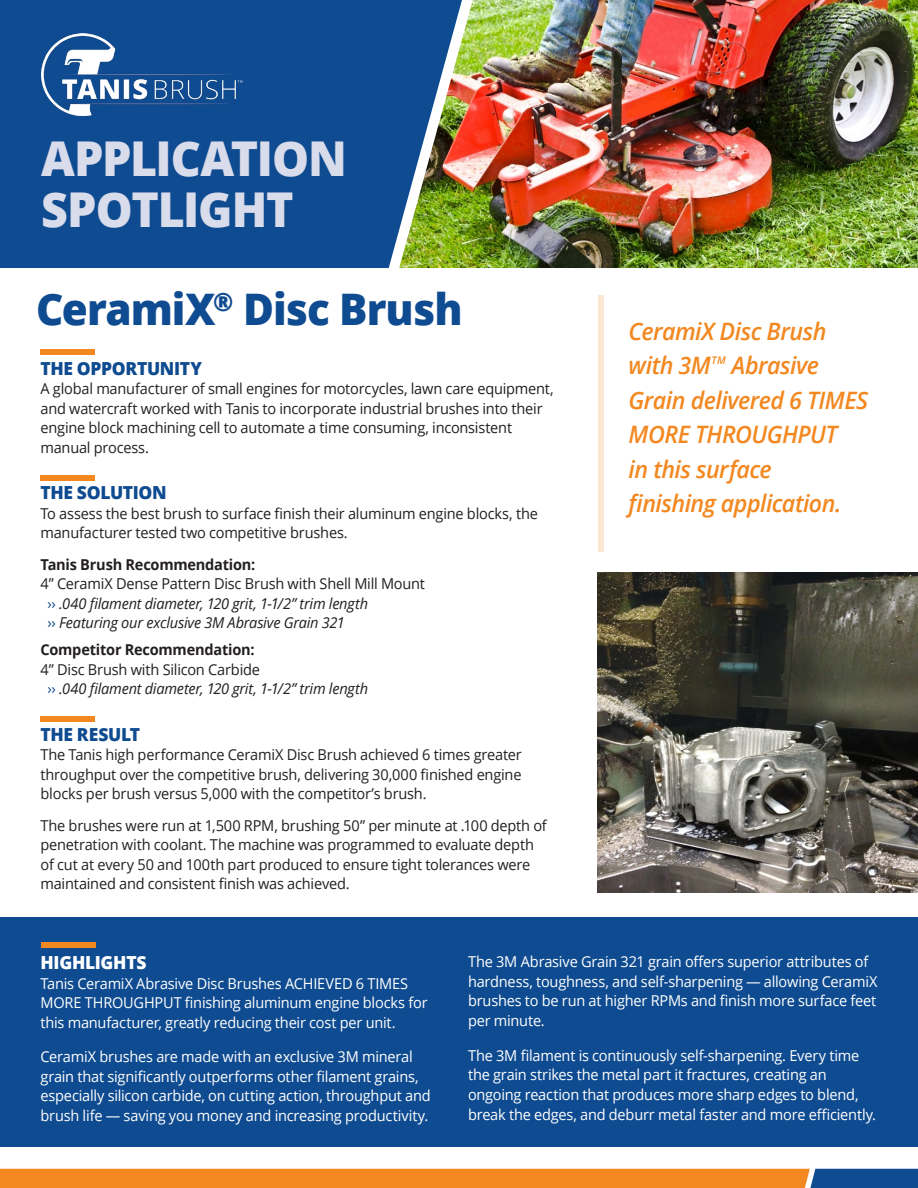
<style>
.page{position:relative;width:918px;height:1188px;background:#fff}
.page>*{position:absolute;margin:0;border:0;box-sizing:border-box;transform-origin:0 0}
.t1{font:800 48px/51px "Open Sans";letter-spacing:-.025em;color:#d9dceb}
.t2{font:800 43.5px "Open Sans";letter-spacing:-.025em;color:#0f4b90}
.t3{font:italic 600 24px/34.5px "Open Sans";letter-spacing:-.025em;color:#f38820}
.t4{font:800 18px "Open Sans";letter-spacing:-.015em;color:#0f4b90}
.t5{font:800 18px "Open Sans";letter-spacing:-.015em;color:#fff}
.t6{font:15px/19.5px "Open Sans";letter-spacing:-.015em;color:#231f20}
.t7{font:15px/19.6px "Open Sans";letter-spacing:-.015em;color:#fff}
.t8{font:italic 15px "Open Sans";letter-spacing:-.015em;color:#231f20}
.t9{font:700 15px "Open Sans";letter-spacing:-.015em;color:#231f20}
.t10{font:italic 600 10.5px "Open Sans";color:#f38820}
.s1{font-weight:700}
.s2{font-style:normal;color:#0f4b90}
</style>
<div class="page">
<div style="left:0;top:0;width:399px;height:268px;background:#0f4b90"></div>
<div style="left:40px;top:349px;width:55px;height:6px;background:#f38820"></div>
<div style="left:598px;top:295px;width:6px;height:256px;background:#fce7d3"></div>
<div style="left:40px;top:475px;width:55px;height:6px;background:#f38820"></div>
<div style="left:40px;top:716px;width:55px;height:6px;background:#f38820"></div>
<img style="left:399px;top:0;width:519px;height:268px">
<div style="left:0;top:917px;width:918px;height:229px;background:#0f4b90"></div>
<div style="left:41px;top:942px;width:55px;height:6px;background:#f38820"></div>
<svg style="left:0;top:1169px;width:918px;height:19px"></svg>
<img style="left:598px;top:572px;width:320px;height:320px">
<img style="left:42px;top:33px;width:200px;height:83px">
<p class="t1" style="left:41px;top:131px;width:307px">APPLICATION<br>SPOTLIGHT</p>
<p class="t2" style="left:36px;top:276px;width:428px">CeramiX<sup>®</sup> Disc Brush</p>
<p class="t4" style="left:40px;top:355px;width:163px">THE OPPORTUNITY</p>
<p class="t6" style="left:40px;top:379px;width:515px">A global manufacturer of small engines for motorcycles, lawn care equipment, and watercraft worked with Tanis to incorporate industrial brushes into their engine block machining cell to automate a time consuming, inconsistent manual process.</p>
<p class="t4" style="left:40px;top:479px;width:128px">THE SOLUTION</p>
<p class="t6" style="left:40px;top:503px;width:499px">To assess the best brush to surface finish their aluminum engine blocks, the manufacturer tested two competitive brushes.</p>
<p class="t6" style="left:40px;top:554px;width:386px"><span class="s1">Tanis Brush Recommendation:<br></span>4” CeramiX Dense Pattern Disc Brush with Shell Mill Mount</p>
<p class="t8" style="left:47px;top:593px;width:322px"><span class="s2">››</span> .040 filament diameter, 120 grit, 1-1/2” trim length</p>
<p class="t8" style="left:47px;top:613px;width:299px"><span class="s2">››</span> Featuring our exclusive 3M Abrasive Grain 321</p>
<p class="t9" style="left:40px;top:639px;width:216px">Competitor Recommendation:</p>
<p class="t6" style="left:40px;top:659px;width:221px">4” Disc Brush with Silicon Carbide</p>
<p class="t8" style="left:47px;top:679px;width:322px"><span class="s2">››</span> .040 filament diameter, 120 grit, 1-1/2” trim length</p>
<p class="t4" style="left:40px;top:721px;width:101px">THE RESULT</p>
<p class="t6" style="left:40px;top:745px;width:483px;text-align:justify">The Tanis high performance CeramiX Disc Brush achieved 6 times greater throughput over the competitive brush, delivering 30,000 finished engine blocks per brush versus 5,000 with the competitor’s brush.</p>
<p class="t6" style="left:40px;top:815px;width:508px">The brushes were run at 1,500 RPM, brushing 50” per minute at .100 depth of penetration with coolant. The machine was programmed to evaluate depth of cut at every 50 and 100th part produced to ensure tight tolerances were maintained and consistent finish was achieved.</p>
<p class="t3" style="left:629px;top:313px;width:199px">CeramiX Disc Brush</p>
<p class="t3" style="left:629px;top:348px;width:84px">with 3M</p>
<p class="t10" style="left:712px;top:353px;width:16px">TM</p>
<p class="t3" style="left:629px;top:348px;width:241px;text-indent:103px">Abrasive<br>Grain delivered 6 TIMES<br>MORE THROUGHPUT<br>in this surface<br>finishing application.</p>
<p class="t5" style="left:40px;top:949px;width:108px">HIGHLIGHTS</p>
<p class="t7" style="left:40px;top:973px;width:389px">Tanis CeramiX Abrasive Disc Brushes ACHIEVED 6 TIMES<br>MORE THROUGHPUT finishing aluminum engine blocks for this manufacturer, greatly reducing their cost per unit.</p>
<p class="t7" style="left:40px;top:1047px;width:392px">CeramiX brushes are made with an exclusive 3M mineral grain that significantly outperforms other filament grains, especially silicon carbide, on cutting action, throughput and brush life — saving you money and increasing productivity.</p>
<p class="t7" style="left:468px;top:951px;width:411px">The 3M Abrasive Grain 321 grain offers superior attributes of hardness, toughness, and self-sharpening — allowing CeramiX brushes to be run at higher RPMs and finish more surface feet per minute.</p>
<p class="t7" style="left:468px;top:1045px;width:410px">The 3M filament is continuously self-sharpening. Every time the grain strikes the metal part it fractures, creating an ongoing reaction that produces more sharp edges to blend, break the edges, and deburr metal faster and more efficiently.</p>
</div>
